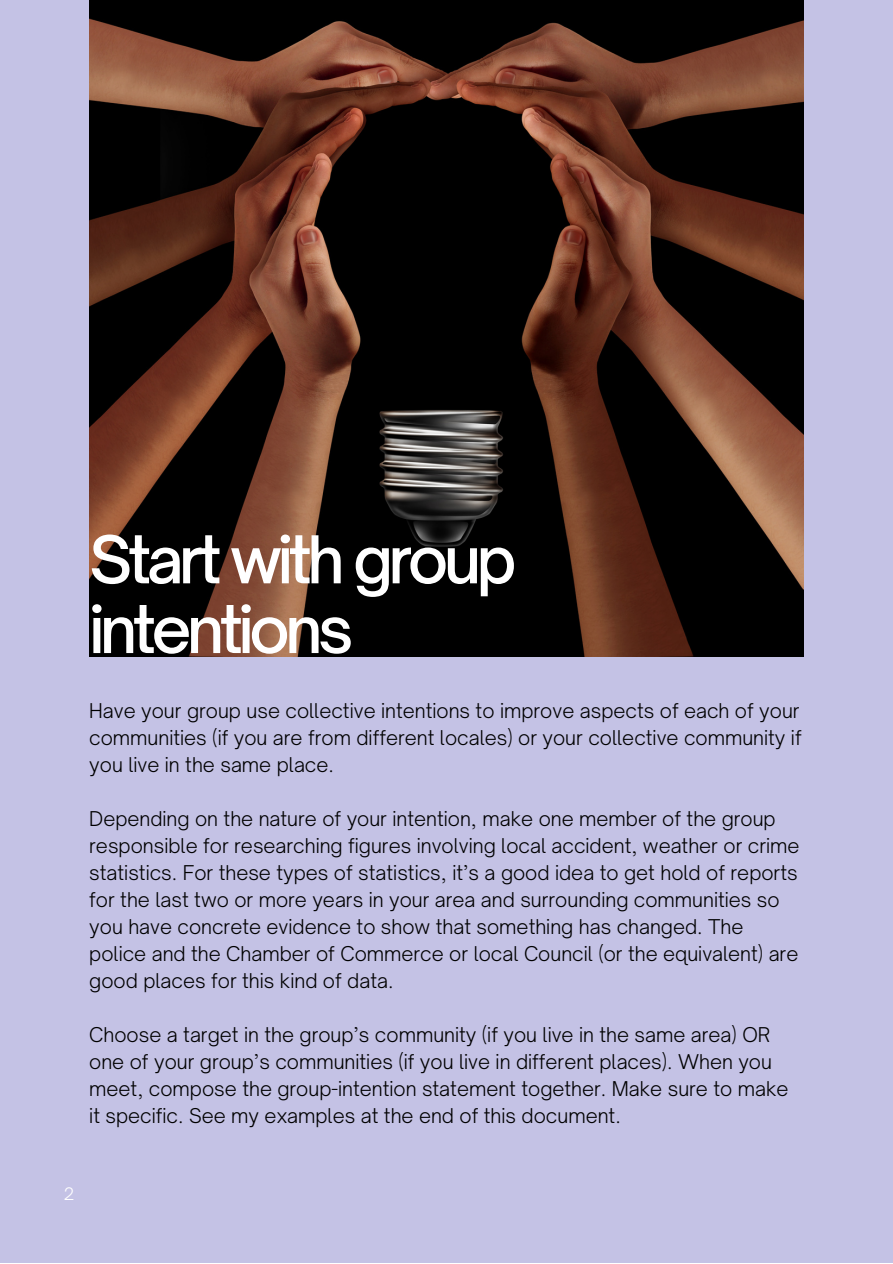
<style>
.page{position:relative;width:893px;height:1264px;background:#fff}
.page>*{position:absolute;margin:0;border:0;box-sizing:border-box;transform-origin:0 0}
.t1{font:500 63px/69.8px "Open Sauce One";letter-spacing:-.07em;color:#fff}
.t2{font:300 19.5px/27px "Open Sauce One";color:#000}
.t3{font:300 16.5px "Open Sauce One";color:#fff}
</style>
<div class="page">
<div style="left:0;top:0;width:892px;height:1262px;background:#c4c2e5"></div>
<img style="left:89px;top:0;width:714px;height:656px">
<p class="t1" style="left:89px;top:524px;width:429px">Start with group intentions</p>
<p class="t2" style="left:89px;top:697px;width:714px;text-align:justify">Have your group use collective intentions to improve aspects of each of your communities (if you are from different locales) or your collective community if you live in the same place.</p>
<p class="t2" style="left:89px;top:805px;width:711px">Depending on the nature of your intention, make one member of the group responsible for researching figures involving local accident, weather or crime statistics. For these types of statistics, it’s a good idea to get hold of reports for the last two or more years in your area and surrounding communities so you have concrete evidence to show that something has changed. The police and the Chamber of Commerce or local Council (or the equivalent) are good places for this kind of data.</p>
<p class="t2" style="left:89px;top:1021px;width:700px">Choose a target in the group’s community (if you live in the same area) OR one of your group’s communities (if you live in different places). When you meet, compose the group-intention statement together. Make sure to make it specific. See my examples at the end of this document.</p>
<p class="t3" style="left:64px;top:1183px;width:12px">2</p>
</div>
